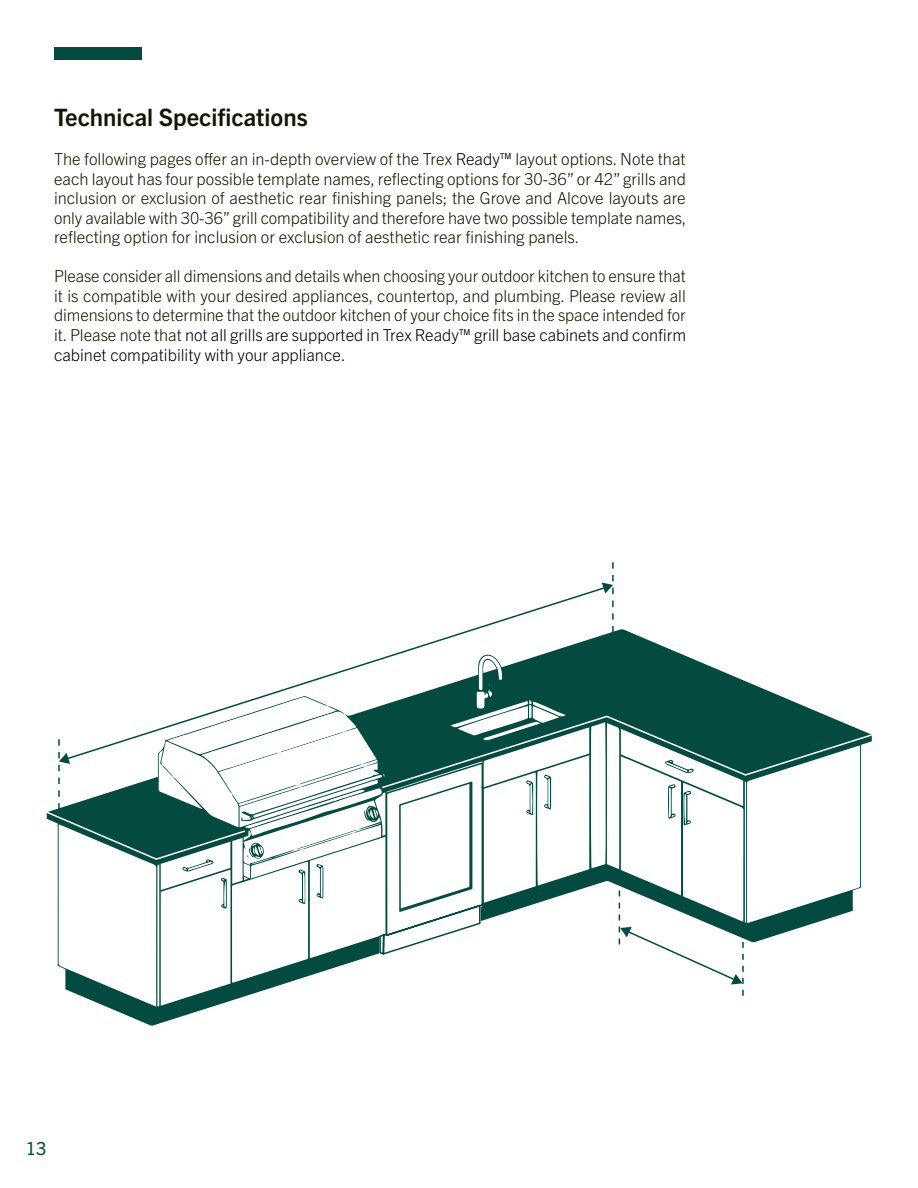
<style>
.page{position:relative;width:918px;height:1188px;background:#fff}
.page>*{position:absolute;margin:0;border:0;box-sizing:border-box;transform-origin:0 0}
.t1{font:700 24px "Trade Gothic Next LT Pro";color:#141500}
.t2{font:18px "Trade Gothic Next LT Pro";color:#044a3f}
.t3{font:300 16.5px/19.5px "Trade Gothic Next LT Pro";color:#141500;text-align:justify}
.s1{color:#000}
</style>
<div class="page">
<div style="left:54px;top:47px;width:88px;height:13px;background:#044a3f"></div>
<svg style="left:57px;top:629px;width:804px;height:397px"></svg>
<svg style="left:379px;top:861px;width:105px;height:165px"></svg>
<svg style="left:46px;top:715px;width:826px;height:146px"></svg>
<svg style="left:451px;top:653px;width:409px;height:343px"></svg>
<svg style="left:65px;top:588px;width:542px;height:173px"></svg>
<svg style="left:58px;top:697px;width:328px;height:310px"></svg>
<svg style="left:602px;top:562px;width:12px;height:70px"></svg>
<h1 class="t1" style="left:54px;top:101px;width:255px">Technical Specifications</h1>
<p class="t3" style="left:54px;top:149px;width:634px">The following pages offer an in-depth overview of the Trex <span class="s1">Ready™</span> layout options. Note that each layout has four possible template names, reflecting options for 30-36” or 42” grills and inclusion or exclusion of aesthetic rear finishing panels; the Grove and Alcove layouts are only available with 30-36” grill compatibility and therefore have two possible template names, reflecting option for inclusion or exclusion of aesthetic rear finishing panels.</p>
<p class="t3" style="left:54px;top:266px;width:634px">Please consider all dimensions and details when choosing your outdoor kitchen to ensure that it is compatible with your desired appliances, countertop, and plumbing. Please review all dimensions to determine that the outdoor kitchen of your choice fits in the space intended for it. Please note that <span class="s1">not all grills are supported in Trex Ready™ grill base cabinets and confirm cabinet compatibility with your appliance.</span></p>
<p class="t2" style="left:26px;top:1136px;width:22px">13</p>
</div>
